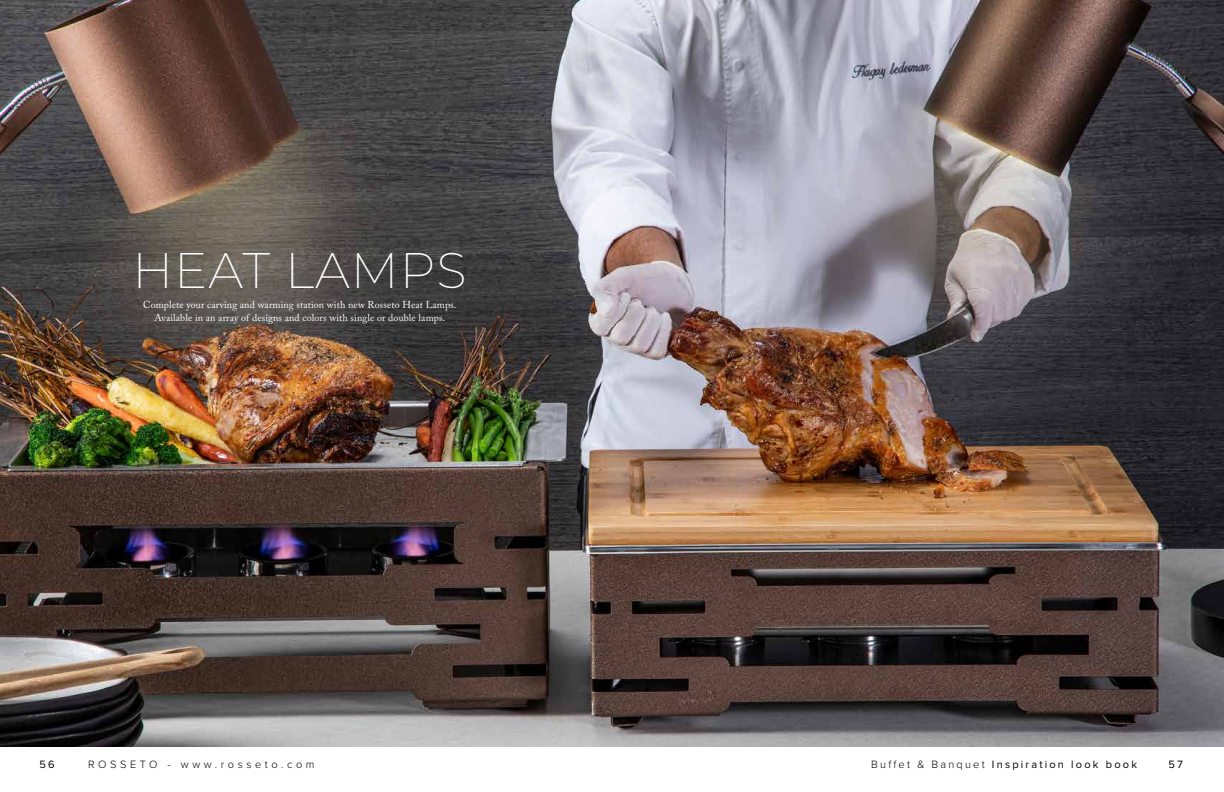
<style>
.page{position:relative;width:1224px;height:792px;background:#fff}
.page>*{position:absolute;margin:0;border:0;box-sizing:border-box;transform-origin:0 0}
.t1{font:200 50px "Montserrat";letter-spacing:.02em;color:#fff}
.t2{font:11px "Proxima Nova";letter-spacing:.2em;color:#000}
.t3{font:300 11px "Proxima Nova";letter-spacing:.325em;color:#000}
.t4{font:10px/13px "Adobe Caslon Pro";letter-spacing:.01em;color:#fff;text-align:center}
.s1{font-weight:300}
</style>
<div class="page">
<img style="left:0;top:0;width:1224px;height:747px">
<h1 class="t1" style="left:132px;top:237px;width:336px">HEAT LAMPS</h1>
<p class="t4" style="left:143px;top:298px;width:315px">Complete your carving and warming station with new Rosseto Heat Lamps.<br>Available in an array of designs and colors with single or double lamps.</p>
<p class="t2" style="left:39px;top:756px;width:17px">56</p>
<p class="t3" style="left:88px;top:756px;width:228px">ROSSETO - www.rosseto.com</p>
<p class="t2" style="left:871px;top:756px;width:267px"><span class="s1">Buffet &amp; Banquet</span> Inspiration look book</p>
<p class="t2" style="left:1169px;top:756px;width:16px">57</p>
</div>
